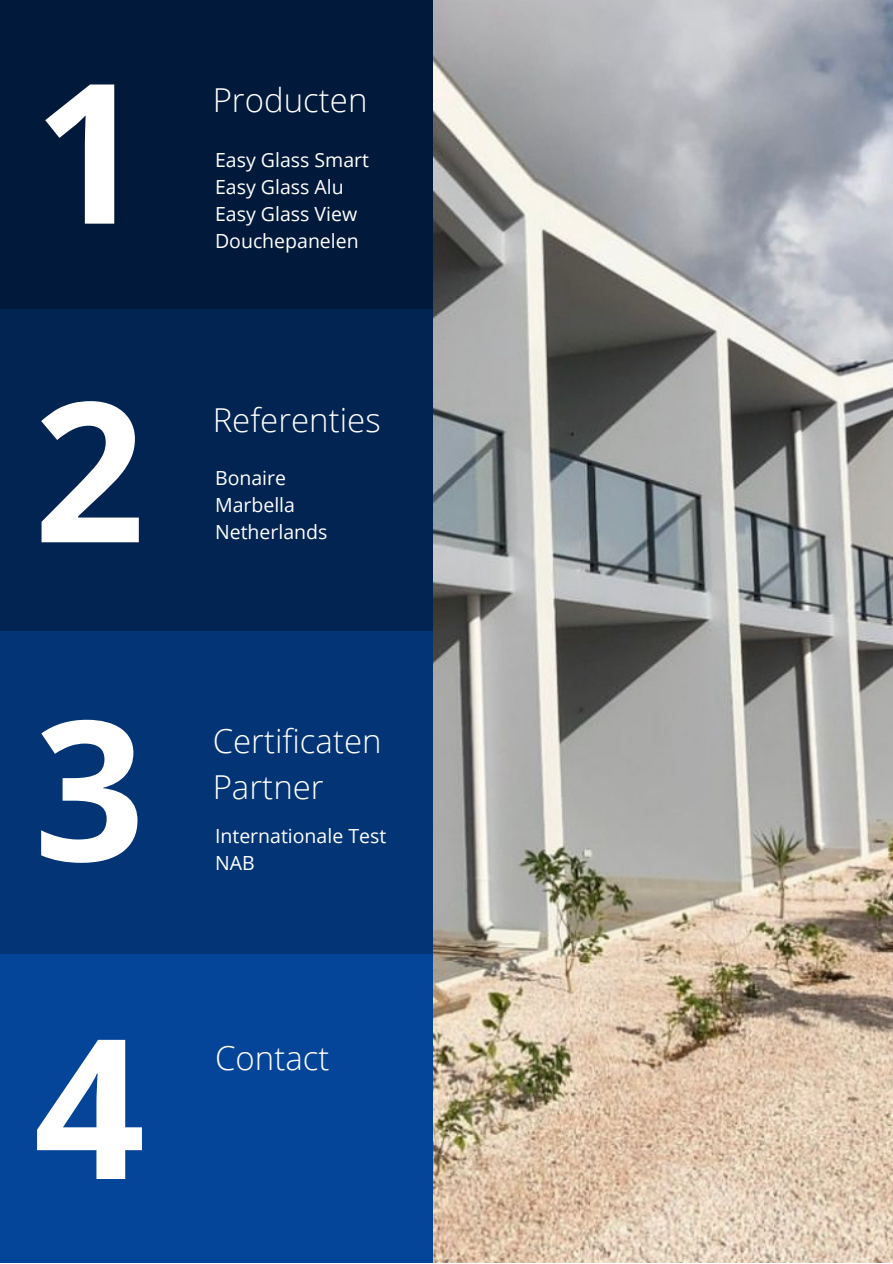
<style>
.page{position:relative;width:893px;height:1264px;background:#fff}
.page>*{position:absolute;margin:0;border:0;box-sizing:border-box;transform-origin:0 0}
.t1{font:700 194.85px/318.3px "Open Sans";color:#fff;text-align:justify}
.t2{font:300 33px/46px "Open Sans";color:#fff}
.t3{font:19.5px/27px "Open Sans";color:#fff}
</style>
<div class="page">
<div style="left:0;top:0;width:433px;height:309px;background:#011a3b"></div>
<div style="left:0;top:309px;width:433px;height:322px;background:#012452"></div>
<div style="left:0;top:631px;width:433px;height:322px;background:#023476"></div>
<div style="left:0;top:953px;width:433px;height:309px;background:#054599"></div>
<img style="left:433px;top:0;width:459px;height:1262px">
<h1 class="t1" style="left:34px;top:-11px;width:113px">1<br>2<br>3<br>4</h1>
<h2 class="t2" style="left:213px;top:76px;width:156px">Producten</h2>
<p class="t3" style="left:215px;top:145px;width:155px">Easy Glass Smart<br>Easy Glass Alu<br>Easy Glass View<br>Douchepanelen</p>
<h2 class="t2" style="left:213px;top:396px;width:169px">Referenties</h2>
<p class="t3" style="left:215px;top:464px;width:114px">Bonaire<br>Marbella<br>Netherlands</p>
<h2 class="t2" style="left:213px;top:717px;width:170px">Certificaten<br>Partner</h2>
<p class="t3" style="left:215px;top:822px;width:173px">Internationale Test<br>NAB</p>
<h2 class="t2" style="left:215px;top:1034px;width:116px">Contact</h2>
</div>
